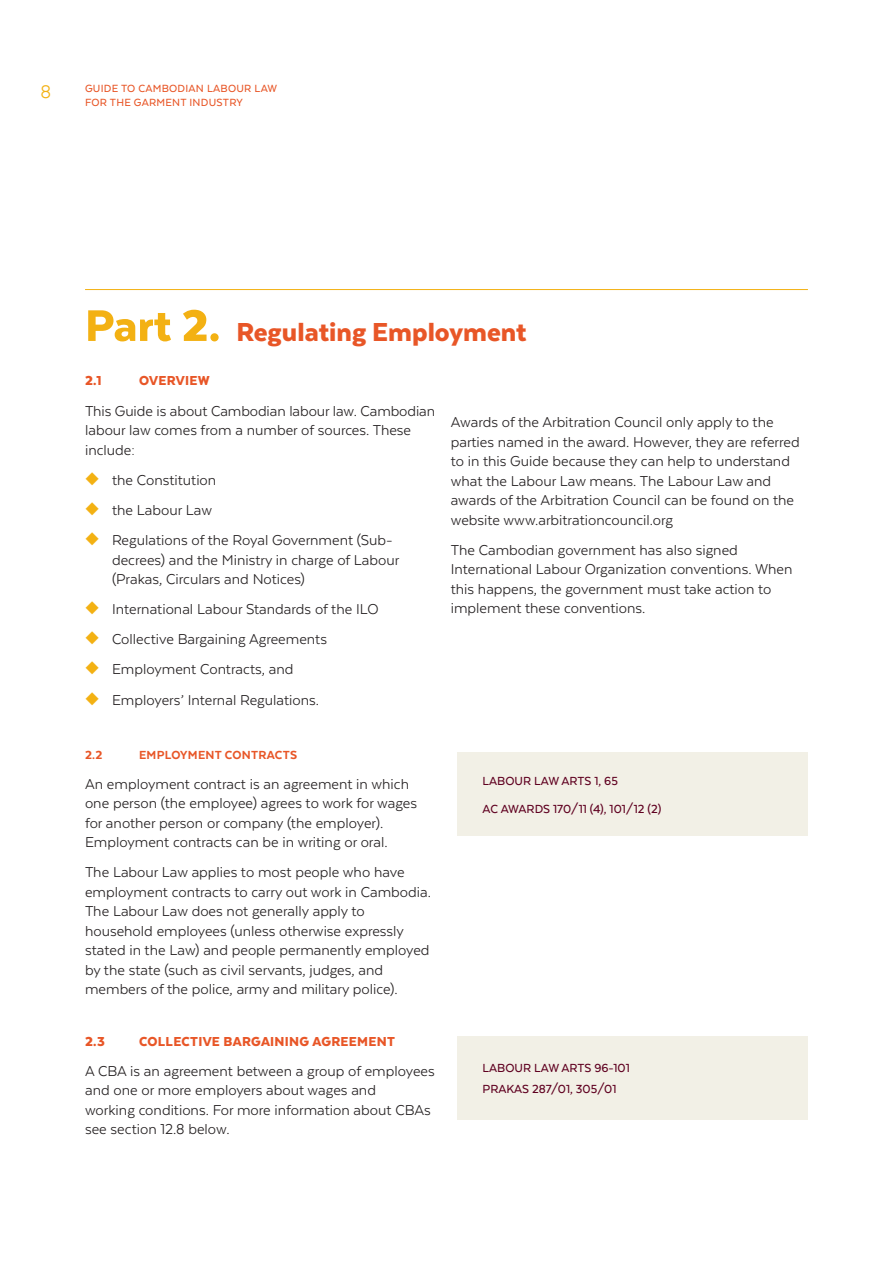
<style>
.page{position:relative;width:893px;height:1263px;background:#fff}
.page>*{position:absolute;margin:0;border:0;box-sizing:border-box;transform-origin:0 0}
.Level_1___SECTION{font:900 30px "Texta";color:#e85627}
.t1{font:21px "Texta";color:#f3b113}
.Body_Copy{font:16.5px/19.5px "Texta";color:#231f20}
.Level_2__SUBSECTION{font:900 15px "Texta";letter-spacing:.02em;color:#e85627}
.SIdebar_copy{font:500 13.5px/21px "Texta";color:#5f0020}
.Level_4___Subhead{font:800 13.5px "Texta";letter-spacing:.02em;color:#e85627}
.t2{font:500 12px/13.5px "Texta";letter-spacing:.02em;color:#e85627}
.s1{font-size:51px;color:#f3b113}
.s2{color:#f3b113}
</style>
<div class="page">
<hr style="left:85px;top:289px;width:723px;height:1px;background:#f3b113">
<div style="left:457px;top:753px;width:351px;height:83px;background:#f2f0e6"></div>
<div style="left:457px;top:1036px;width:351px;height:83px;background:#f2f0e6"></div>
<p class="t1" style="left:40px;top:81px;width:12px">8</p>
<p class="t2" style="left:85px;top:82px;width:194px">GUIDE TO CAMBODIAN LABOUR LAW<br>FOR THE GARMENT INDUSTRY</p>
<p class="Level_1___SECTION" style="left:85px;top:316px;width:443px"><span class="s1">Part 2.</span> Regulating Employment</p>
<p class="Level_2__SUBSECTION" style="left:85px;top:373px;width:18px">2.1</p>
<p class="Level_2__SUBSECTION" style="left:139px;top:373px;width:72px">OVERVIEW</p>
<p class="Body_Copy" style="left:85px;top:401px;width:352px">This Guide is about Cambodian labour law. Cambodian labour law comes from a number of sources. These include:</p>
<p class="Body_Copy" style="left:85px;top:470px;width:133px"><span class="s2">◆</span> the Constitution</p>
<p class="Body_Copy" style="left:85px;top:500px;width:129px"><span class="s2">◆</span> the Labour Law</p>
<p class="Body_Copy" style="left:112px;top:530px;width:289px;text-indent:-27px"><span class="s2">◆</span> Regulations of the Royal Government (Sub&shy;decrees) and the Ministry in charge of Labour (Prakas, Circulars and Notices)</p>
<p class="Body_Copy" style="left:85px;top:599px;width:295px"><span class="s2">◆</span> International Labour Standards of the ILO</p>
<p class="Body_Copy" style="left:85px;top:629px;width:243px"><span class="s2">◆</span> Collective Bargaining Agreements</p>
<p class="Body_Copy" style="left:85px;top:659px;width:210px"><span class="s2">◆</span> Employment Contracts, and</p>
<p class="Body_Copy" style="left:85px;top:690px;width:236px"><span class="s2">◆</span> Employers’ Internal Regulations.</p>
<p class="Body_Copy" style="left:451px;top:412px;width:350px">Awards of the Arbitration Council only apply to the parties named in the award. However, they are referred to in this Guide because they can help to understand what the Labour Law means. The Labour Law and awards of the Arbitration Council can be found on the website www.arbitrationcouncil.org</p>
<p class="Body_Copy" style="left:451px;top:540px;width:343px">The Cambodian government has also signed International Labour Organization conventions. When this happens, the government must take action to implement these conventions.</p>
<p class="Level_4___Subhead" style="left:85px;top:747px;width:19px">2.2</p>
<p class="Level_4___Subhead" style="left:139px;top:747px;width:160px">EMPLOYMENT CONTRACTS</p>
<p class="Body_Copy" style="left:85px;top:774px;width:334px">An employment contract is an agreement in which one person (the employee) agrees to work for wages for another person or company (the employer).<br>Employment contracts can be in writing or oral.</p>
<p class="Body_Copy" style="left:85px;top:862px;width:347px">The Labour Law applies to most people who have employment contracts to carry out work in Cambodia.<br>The Labour Law does not generally apply to household employees (unless otherwise expressly stated in the Law) and people permanently employed by the state (such as civil servants, judges, and members of the police, army and military police).</p>
<p class="Level_2__SUBSECTION" style="left:85px;top:1033px;width:21px">2.3</p>
<p class="Level_2__SUBSECTION" style="left:139px;top:1033px;width:257px">COLLECTIVE BARGAINING AGREEMENT</p>
<p class="Body_Copy" style="left:85px;top:1061px;width:351px">A CBA is an agreement between a group of employees and one or more employers about wages and<br>working conditions. For more information about CBAs see section 12.8 below.</p>
<p class="SIdebar_copy" style="left:483px;top:771px;width:137px">LABOUR LAW ARTS 1, 65</p>
<p class="SIdebar_copy" style="left:483px;top:798px;width:180px">AC AWARDS 170/11 (4), 101/12 (2)</p>
<p class="SIdebar_copy" style="left:483px;top:1058px;width:149px">LABOUR LAW ARTS 96-101<br>PRAKAS 287/01, 305/01</p>
</div>
